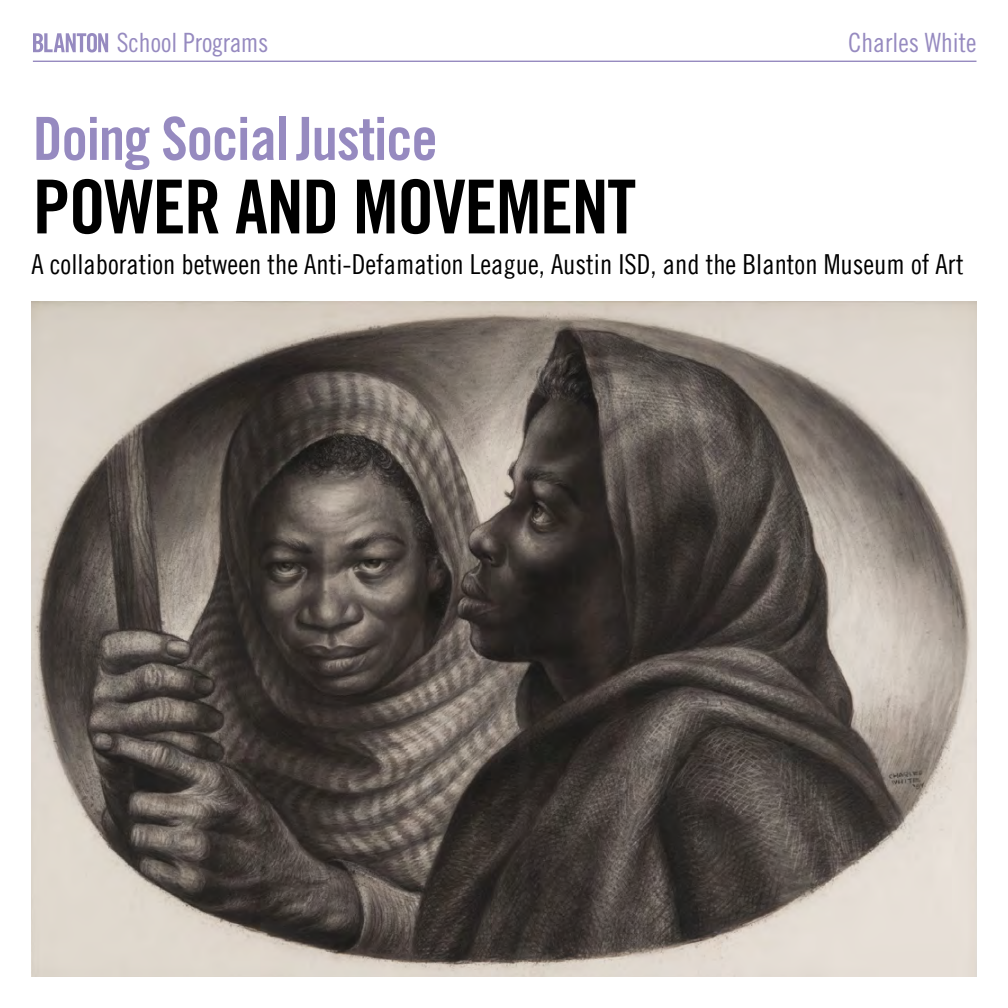
<style>
.page{position:relative;width:1008px;height:1008px;background:#fff}
.page>*{position:absolute;margin:0;border:0;box-sizing:border-box;transform-origin:0 0}
.t1{font:74.55px "Trade Gothic LT Std Bd Cn 20";letter-spacing:-.02em;color:#000}
.t2{font:59.5px "Trade Gothic LT Std Bd Cn 20";letter-spacing:-.02em;color:#968ac0}
.t3{font:27.65px "Trade Gothic LT Cond Eighteen";color:#000}
.t4{font:26.6px "Trade Gothic LT Std Cn 18";color:#968ac0}
</style>
<div class="page">
<img style="left:31px;top:301px;width:945px;height:675px">
<hr style="left:33px;top:61px;width:943px;height:1px;background:#968ac0">
<svg style="left:33px;top:33px;width:75px;height:19px"></svg>
<p class="t4" style="left:117px;top:27px;width:153px">School Programs</p>
<p class="t4" style="left:848px;top:27px;width:130px">Charles White</p>
<h2 class="t2" style="left:33px;top:103px;width:406px">Doing Social Justice</h2>
<h1 class="t1" style="left:33px;top:162px;width:605px">POWER AND MOVEMENT</h1>
<p class="t3" style="left:32px;top:248px;width:934px">A collaboration between the Anti-Defamation League, Austin ISD, and the Blanton Museum of Art</p>
</div>
